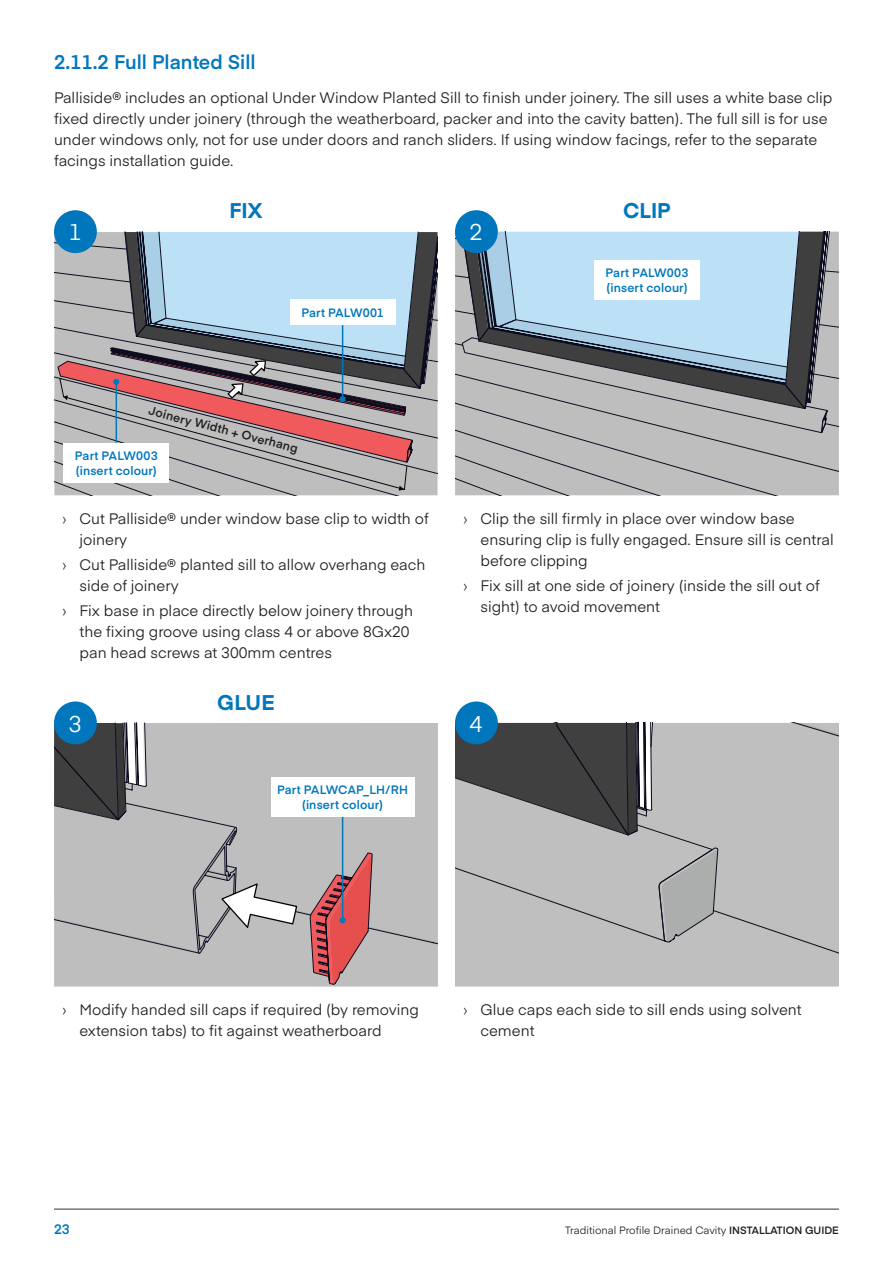
<style>
.page{position:relative;width:893px;height:1263px;background:#fff}
.page>*{position:absolute;margin:0;border:0;box-sizing:border-box;transform-origin:0 0}
.t1{font:22.5px "Eina 01";color:#fff}
.t2{font:700 21px "Eina 01";letter-spacing:.005em;color:#0077bd}
.t3{font:600 19.5px "Eina 01";color:#0077bd}
.t4{font:15px/21px "Eina 01";color:#231f20}
.t5{font:600 13.5px "Eina 01";color:#0077bd}
.t6{font:600 12px/14.4px "Eina 01";letter-spacing:.015em;color:#0077bd}
.t7{font:600 12px "Eina 01";color:#231f20}
.t8{font:10.5px "Eina 01";color:#231f20}
.s1{font-family:"Aktiv Grotesk";font-weight:300}
.s2{font-weight:600}
</style>
<div class="page">
<hr style="left:54px;top:1209px;width:785px;height:1px;background:#233645">
<svg style="left:54px;top:347px;width:352px;height:148px;background:#b8b8b8"></svg>
<div style="left:455px;top:471px;width:352px;height:24px;background:#bfbebe"></div>
<svg style="left:455px;top:232px;width:384px;height:239px;background:#a3b0ba"></svg>
<div style="left:455px;top:957px;width:384px;height:29px;background:#c0bfbf"></div>
<svg style="left:455px;top:723px;width:384px;height:234px;background:#a7a6a7"></svg>
<div style="left:54px;top:210px;width:43px;height:43px;background:#0077bd;border-radius:50%"></div>
<div style="left:54px;top:701px;width:43px;height:43px;background:#0077bd;border-radius:50%"></div>
<div style="left:455px;top:210px;width:43px;height:43px;background:#0077bd;border-radius:50%"></div>
<div style="left:455px;top:701px;width:43px;height:43px;background:#0077bd;border-radius:50%"></div>
<svg style="left:55px;top:231px;width:383px;height:260px;background:#a4a5ad"></svg>
<svg style="left:54px;top:723px;width:384px;height:262px;background:#b3adae"></svg>
<div style="left:63px;top:443px;width:106px;height:40px;background:#fff"></div>
<div style="left:271px;top:777px;width:143px;height:40px;background:#fff"></div>
<div style="left:594px;top:260px;width:106px;height:40px;background:#fff"></div>
<div style="left:290px;top:300px;width:105px;height:25px;background:#fff"></div>
<h3 class="t3" style="left:54px;top:48px;width:203px">2.11.2 Full Planted Sill</h3>
<p class="t4" style="left:54px;top:86px;width:780px">Palliside® includes an optional Under Window Planted Sill to finish under joinery. The sill uses a white base clip fixed directly under joinery (through the weatherboard, packer and into the cavity batten). The full sill is for use under windows only, not for use under doors and ranch sliders. If using window facings, refer to the separate facings installation guide.</p>
<h2 class="t2" style="left:229px;top:195px;width:35px">FIX</h2>
<h2 class="t2" style="left:623px;top:195px;width:49px">CLIP</h2>
<h1 class="t1" style="left:68px;top:215px;width:15px">1</h1>
<p class="t6" style="left:301px;top:305px;width:84px">Part PALW001</p>
<h1 class="t1" style="left:469px;top:215px;width:15px">2</h1>
<p class="t6" style="left:605px;top:265px;width:85px">Part PALW003 (insert colour)</p>
<p class="t7" style="left:151px;top:402px;width:155px;rotate:14deg">Joinery Width + Overhang</p>
<p class="t6" style="left:75px;top:448px;width:85px">Part PALW003 (insert colour)</p>
<p class="t4" style="left:80px;top:507px;width:351px;text-indent:-17px"><span class="s1">›</span> Cut Palliside® under window base clip to width of joinery</p>
<p class="t4" style="left:80px;top:553px;width:348px;text-indent:-17px"><span class="s1">›</span> Cut Palliside® planted sill to allow overhang each side of joinery</p>
<p class="t4" style="left:80px;top:599px;width:335px;text-indent:-17px"><span class="s1">›</span> Fix base in place directly below joinery through the fixing groove using class 4 or above 8Gx20 pan head screws at 300mm centres</p>
<h1 class="t1" style="left:68px;top:707px;width:15px">3</h1>
<h2 class="t2" style="left:217px;top:687px;width:59px">GLUE</h2>
<p class="t6" style="left:277px;top:782px;width:133px;text-align:center">Part PALWCAP_LH/RH (insert colour)</p>
<p class="t4" style="left:480px;top:507px;width:355px;text-indent:-17px"><span class="s1">›</span> Clip the sill firmly in place over window base ensuring clip is fully engaged. Ensure sill is central before clipping</p>
<p class="t4" style="left:480px;top:574px;width:341px;text-indent:-17px"><span class="s1">›</span> Fix sill at one side of joinery (inside the sill out of sight) to avoid movement</p>
<h1 class="t1" style="left:469px;top:707px;width:15px">4</h1>
<p class="t4" style="left:80px;top:998px;width:341px;text-indent:-17px"><span class="s1">›</span> Modify handed sill caps if required (by removing extension tabs) to fit against weatherboard</p>
<p class="t4" style="left:480px;top:998px;width:323px;text-indent:-17px"><span class="s1">›</span> Glue caps each side to sill ends using solvent cement</p>
<p class="t5" style="left:54px;top:1219px;width:17px">23</p>
<p class="t8" style="left:565px;top:1223px;width:275px">Traditional Profile Drained Cavity <span class="s2">INSTALLATION GUIDE</span></p>
</div>
